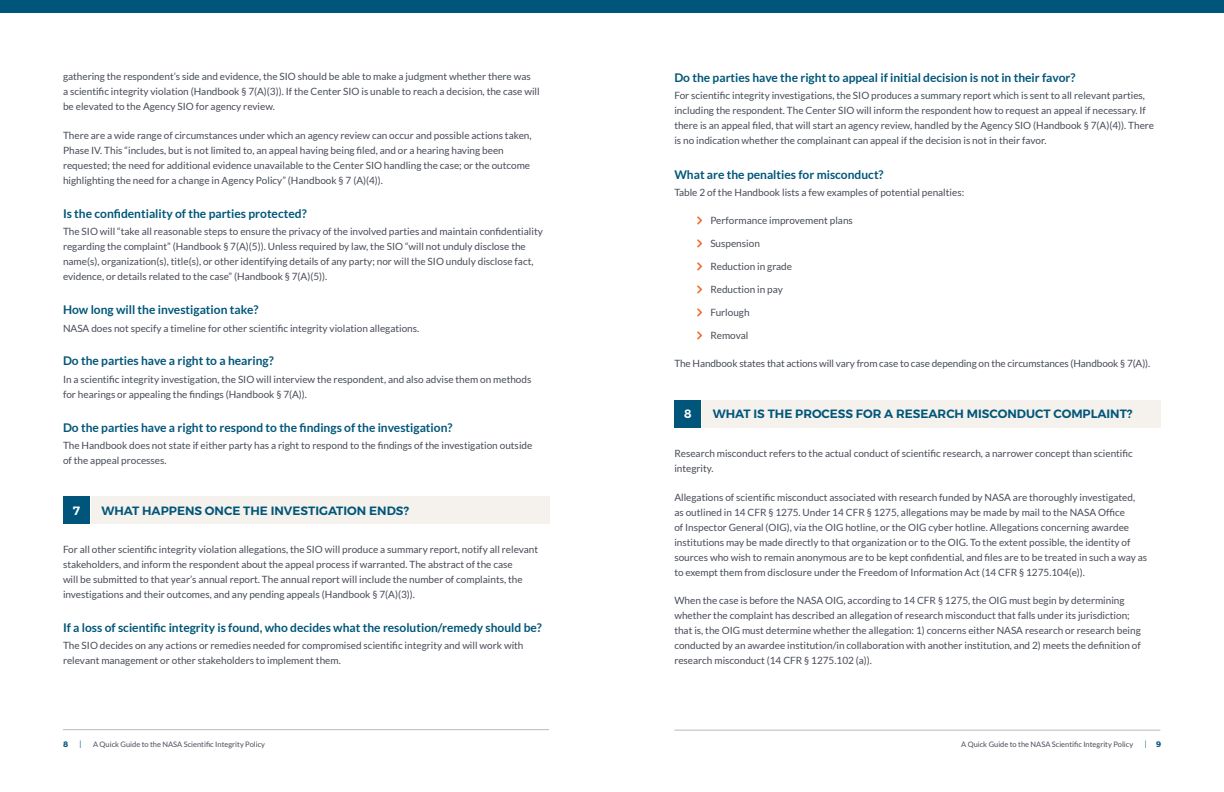
<style>
.page{position:relative;width:1224px;height:792px;background:#fff}
.page>*{position:absolute;margin:0;border:0;box-sizing:border-box;transform-origin:0 0}
.t1{font:700 12px "Lato";color:#00567a}
.t2{font:600 12px "Montserrat";color:#00567a}
.t3{font:600 12px "Montserrat";color:#fff}
.t4{font:10px/15px "Lato";color:#474c55}
.t5{font:300 8px "Montserrat";color:#00567a}
.t6{font:700 8px "Montserrat";color:#00567a}
.t7{font:7.5px "Lato";color:#474c55}
.s1{font-weight:700}
</style>
<div class="page">
<hr style="left:63px;top:729px;width:486px;height:1px;background:#b7b9be">
<hr style="left:674px;top:730px;width:486px;height:1px;background:#b7b9be">
<div style="left:0;top:0;width:620px;height:13px;background:#00567a"></div>
<div style="left:612px;top:0;width:612px;height:13px;background:#00567a"></div>
<div style="left:702px;top:400px;width:459px;height:28px;background:#f5f2ed"></div>
<div style="left:674px;top:400px;width:27px;height:28px;background:#00567a"></div>
<div style="left:91px;top:496px;width:459px;height:28px;background:#f5f2ed"></div>
<div style="left:63px;top:496px;width:27px;height:28px;background:#00567a"></div>
<p class="t4" style="left:63px;top:69px;width:478px">gathering the respondent’s side and evidence, the SIO should be able to make a judgment whether there was<br>a scientific integrity violation (Handbook § 7(A)(3)). If the Center SIO is unable to reach a decision, the case will be elevated to the Agency SIO for agency review.</p>
<p class="t4" style="left:63px;top:127px;width:470px">There are a wide range of circumstances under which an agency review can occur and possible actions taken, Phase IV. This “includes, but is not limited to, an appeal having being filed, and or a hearing having been requested; the need for additional evidence unavailable to the Center SIO handling the case; or the outcome highlighting the need for a change in Agency Policy” (Handbook § 7 (A)(4)).</p>
<p class="t1" style="left:63px;top:207px;width:245px">Is the confidentiality of the parties protected?</p>
<p class="t4" style="left:63px;top:224px;width:481px">The SIO will “take all reasonable steps to ensure the privacy of the involved parties and maintain confidentiality regarding the complaint” (Handbook § 7(A)(5)). Unless required by law, the SIO “will not unduly disclose the name(s), organization(s), title(s), or other identifying details of any party; nor will the SIO unduly disclose fact, evidence, or details related to the case” (Handbook § 7(A)(5)).</p>
<p class="t1" style="left:63px;top:303px;width:197px">How long will the investigation take?</p>
<p class="t4" style="left:63px;top:320px;width:358px">NASA does not specify a timeline for other scientific integrity violation allegations.</p>
<p class="t1" style="left:63px;top:354px;width:212px">Do the parties have a right to a hearing?</p>
<p class="t4" style="left:63px;top:372px;width:470px">In a scientific integrity investigation, the SIO will interview the respondent, and also advise them on methods for hearings or appealing the findings (Handbook § 7(A)).</p>
<p class="t1" style="left:63px;top:420px;width:391px">Do the parties have a right to respond to the findings of the investigation?</p>
<p class="t4" style="left:63px;top:438px;width:471px">The Handbook does not state if either party has a right to respond to the findings of the investigation outside of the appeal processes.</p>
<p class="t3" style="left:73px;top:501px;width:8px">7</p>
<p class="t2" style="left:101px;top:501px;width:309px">WHAT HAPPENS ONCE THE INVESTIGATION ENDS?</p>
<p class="t4" style="left:63px;top:542px;width:477px">For all other scientific integrity violation allegations, the SIO will produce a summary report, notify all relevant stakeholders, and inform the respondent about the appeal process if warranted. The abstract of the case<br>will be submitted to that year’s annual report. The annual report will include the number of complaints, the investigations and their outcomes, and any pending appeals (Handbook § 7(A)(3)).</p>
<p class="t1" style="left:63px;top:621px;width:480px">If a loss of scientific integrity is found, who decides what the resolution/remedy should be?</p>
<p class="t4" style="left:63px;top:638px;width:462px">The SIO decides on any actions or remedies needed for compromised scientific integrity and will work with relevant management or other stakeholders to implement them.</p>
<p class="t1" style="left:674px;top:70px;width:403px">Do the parties have the right to appeal if initial decision is not in their favor?</p>
<p class="t4" style="left:674px;top:88px;width:481px">For scientific integrity investigations, the SIO produces a summary report which is sent to all relevant parties, including the respondent. The Center SIO will inform the respondent how to request an appeal if necessary. If there is an appeal filed, that will start an agency review, handled by the Agency SIO (Handbook § 7(A)(4)). There is no indication whether the complainant can appeal if the decision is not in their favor.</p>
<p class="t1" style="left:674px;top:168px;width:211px">What are the penalties for misconduct?</p>
<p class="t4" style="left:674px;top:185px;width:291px">Table 2 of the Handbook lists a few examples of potential penalties:</p>
<p class="t4" style="left:710px;top:213px;width:144px">Performance improvement plans</p>
<p class="t4" style="left:710px;top:236px;width:51px">Suspension</p>
<p class="t4" style="left:710px;top:259px;width:83px">Reduction in grade</p>
<p class="t4" style="left:710px;top:282px;width:74px">Reduction in pay</p>
<p class="t4" style="left:710px;top:305px;width:41px">Furlough</p>
<p class="t4" style="left:710px;top:328px;width:40px">Removal</p>
<p class="t4" style="left:674px;top:356px;width:477px">The Handbook states that actions will vary from case to case depending on the circumstances (Handbook § 7(A)).</p>
<p class="t3" style="left:684px;top:404px;width:9px">8</p>
<p class="t2" style="left:713px;top:405px;width:421px">WHAT IS THE PROCESS FOR A RESEARCH MISCONDUCT COMPLAINT?</p>
<p class="t4" style="left:674px;top:446px;width:460px">Research misconduct refers to the actual conduct of scientific research, a narrower concept than scientific integrity.</p>
<p class="t4" style="left:674px;top:490px;width:474px">Allegations of scientific misconduct associated with research funded by NASA are thoroughly investigated,<br>as outlined in 14 CFR § 1275. Under 14 CFR § 1275, allegations may be made by mail to the NASA Office<br>of Inspector General (OIG), via the OIG hotline, or the OIG cyber hotline. Allegations concerning awardee institutions may be made directly to that organization or to the OIG. To the extent possible, the identity of sources who wish to remain anonymous are to be kept confidential, and files are to be treated in such a way as to exempt them from disclosure under the Freedom of Information Act (14 CFR § 1275.104(e)).</p>
<p class="t4" style="left:674px;top:593px;width:468px">When the case is before the NASA OIG, according to 14 CFR § 1275, the OIG must begin by determining whether the complaint has described an allegation of research misconduct that falls under its jurisdiction; that is, the OIG must determine whether the allegation: 1) concerns either NASA research or research being conducted by an awardee institution/in collaboration with another institution, and 2) meets the definition of research misconduct (14 CFR § 1275.102 (a)).</p>
<p class="t6" style="left:63px;top:740px;width:7px">8</p>
<p class="t5" style="left:80px;top:740px;width:3px">|</p>
<p class="t7" style="left:93px;top:741px;width:174px">A Quick Guide to the NASA Scientific Integrity Policy</p>
<p class="t7" style="left:961px;top:741px;width:174px">A Quick Guide to the NASA Scientific Integrity Policy</p>
<p class="t5" style="left:1145px;top:740px;width:18px">| <span class="s1">9</span></p>
</div>
